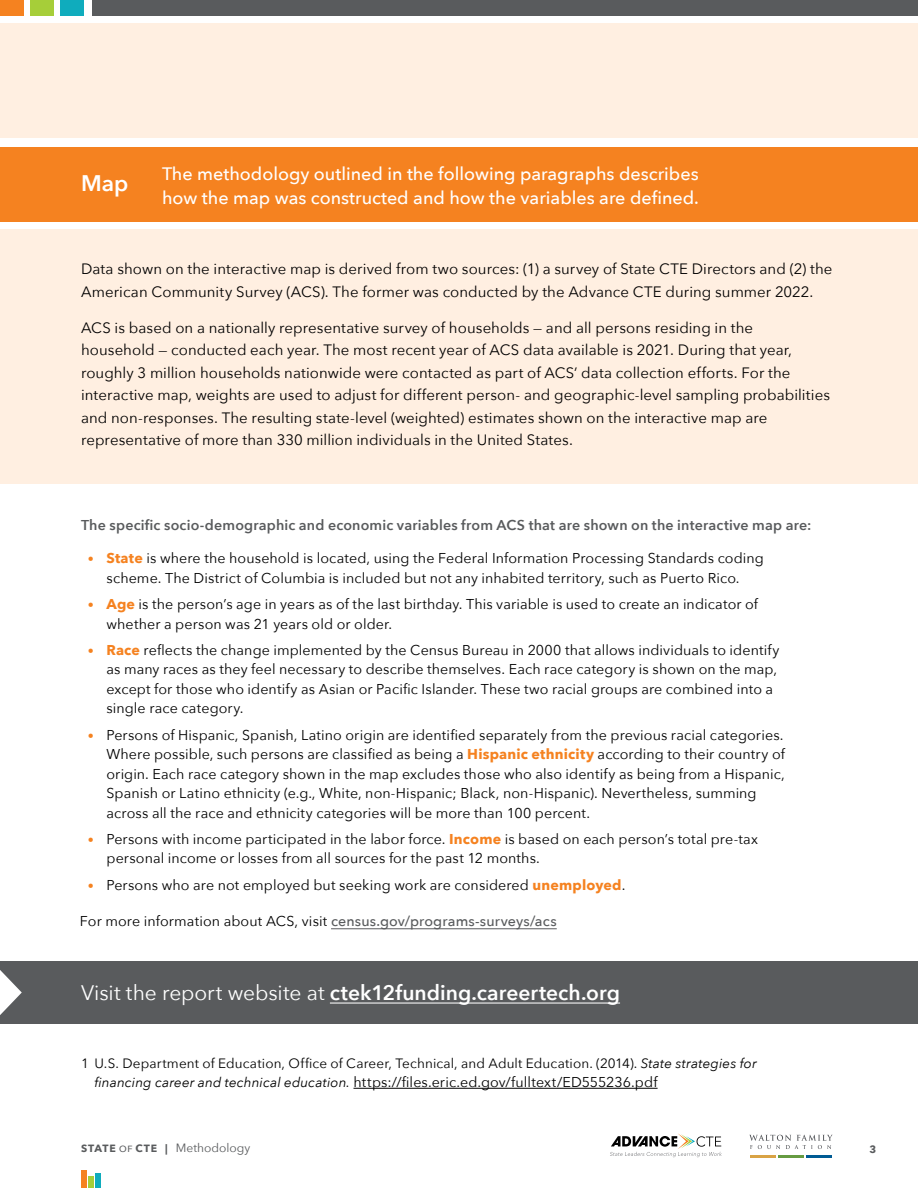
<style>
.page{position:relative;width:918px;height:1188px;background:#fff}
.page>*{position:absolute;margin:0;border:0;box-sizing:border-box;transform-origin:0 0}
.t1{font:600 22.5px "Avenir Next";color:#fff}
.Intro_body{font:600 21px "Avenir Next";color:#fff}
.t2{font:500 18px/24px "Avenir Next";color:#fff}
.Main_body{font:15px/22.5px "Avenir Next";letter-spacing:.005em;color:#000}
.Main_body-2{font:14.25px/19.5px "Avenir Next";letter-spacing:.005em;color:#000}
.Main_body-3{font:600 14.25px "Avenir Next";letter-spacing:.015em;color:#595b5d}
.Main_body-4{font:13.5px "Avenir Next";letter-spacing:.01em;color:#000}
.t3{font:12px "Avenir Next";color:#595b5d}
.t4{font:700 10.5px "Avenir Next";color:#595b5d}
.s1{font-size:12px;color:#f58220}
.s2{font-weight:700;color:#f58220}
.s3{font-weight:500;color:#595b5d}
.s4{font-weight:400}
.s5{font-style:italic}
.s6{font-style:italic;font-size:13.5px}
.s7{font-weight:700;font-size:10.5px}
.s8{font-weight:500;font-size:9px}
</style>
<div class="page">
<div style="left:88px;top:1177px;width:6px;height:11px;background:#a6ce39"></div>
<div style="left:81px;top:1171px;width:6px;height:17px;background:#f58220"></div>
<div style="left:95px;top:1173px;width:6px;height:15px;background:#0facbd"></div>
<svg style="left:610px;top:1133px;width:112px;height:24px"></svg>
<hr style="left:750px;top:1156px;width:26px;height:2px;background:#d9a345">
<hr style="left:778px;top:1156px;width:26px;height:2px;background:#669b41">
<hr style="left:806px;top:1156px;width:26px;height:2px;background:#005b94">
<svg style="left:749px;top:1135px;width:83px;height:14px"></svg>
<div style="left:92px;top:0;width:826px;height:16px;background:#595b5d"></div>
<div style="left:30px;top:0;width:24px;height:16px;background:#a6ce39"></div>
<div style="left:0;top:0;width:23px;height:16px;background:#f58220"></div>
<div style="left:60px;top:0;width:24px;height:16px;background:#0facbd"></div>
<div style="left:0;top:24px;width:918px;height:114px;background:#ffefe1"></div>
<div style="left:0;top:230px;width:918px;height:254px;background:#ffefe1"></div>
<div style="left:0;top:147px;width:918px;height:74px;background:#f58220"></div>
<hr style="left:353px;top:1088px;width:305px;height:1px;background:#000">
<div style="left:0;top:961px;width:918px;height:63px;background:#595b5d"></div>
<hr style="left:330px;top:1003px;width:290px;height:1px;background:#fff">
<hr style="left:331px;top:928px;width:226px;height:1px;background:#595b5d">
<svg style="left:0;top:970px;width:22px;height:45px"></svg>
<p class="t1" style="left:81px;top:169px;width:49px">Map</p>
<p class="t2" style="left:162px;top:162px;width:539px">The methodology outlined in the following paragraphs describes how the map was constructed and how the variables are defined.</p>
<p class="Main_body" style="left:81px;top:258px;width:753px">Data shown on the interactive map is derived from two sources: (1) a survey of State CTE Directors and (2) the<br>American Community Survey (ACS). The former was conducted by the Advance CTE during summer 2022.</p>
<p class="Main_body" style="left:81px;top:316px;width:751px">ACS is based on a nationally representative survey of households — and all persons residing in the household — conducted each year. The most recent year of ACS data available is 2021. During that year, roughly 3 million households nationwide were contacted as part of ACS’ data collection efforts. For the interactive map, weights are used to adjust for different person- and geographic-level sampling probabilities and non-responses. The resulting state-level (weighted) estimates shown on the interactive map are representative of more than 330 million individuals in the United States.</p>
<p class="Main_body-3" style="left:81px;top:517px;width:732px">The specific socio-demographic and economic variables from ACS that are shown on the interactive map are:</p>
<p class="Main_body-2" style="left:88px;top:549px;width:678px;text-align:center"><span class="s1">•</span> <span class="s2">State</span> is where the household is located, using the Federal Information Processing Standards coding scheme. The District of Columbia is included but not any inhabited territory, such as Puerto Rico.</p>
<p class="Main_body-2" style="left:106px;top:595px;width:653px;text-indent:-19px"><span class="s1">•</span> <span class="s2">Age</span> is the person’s age in years as of the last birthday. This variable is used to create an indicator of whether a person was 21 years old or older.</p>
<p class="Main_body-2" style="left:106px;top:640px;width:675px;text-indent:-19px"><span class="s1">•</span> <span class="s2">Race</span> reflects the change implemented by the Census Bureau in 2000 that allows individuals to identify as many races as they feel necessary to describe themselves. Each race category is shown on the map, except for those who identify as Asian or Pacific Islander. These two racial groups are combined into a single race category.</p>
<p class="Main_body-2" style="left:106px;top:725px;width:680px;text-indent:-19px"><span class="s1">•</span> Persons of Hispanic, Spanish, Latino origin are identified separately from the previous racial categories.<br>Where possible, such persons are classified as being a <span class="s2">Hispanic ethnicity</span> according to their country of origin. Each race category shown in the map excludes those who also identify as being from a Hispanic, Spanish or Latino ethnicity (e.g., White, non-Hispanic; Black, non-Hispanic). Nevertheless, summing across all the race and ethnicity categories will be more than 100 percent.</p>
<p class="Main_body-2" style="left:106px;top:829px;width:653px;text-indent:-19px"><span class="s1">•</span> Persons with income participated in the labor force. <span class="s2">Income</span> is based on each person’s total pre-tax personal income or losses from all sources for the past 12 months.</p>
<p class="Main_body-2" style="left:88px;top:875px;width:539px"><span class="s1">•</span> Persons who are not employed but seeking work are considered <span class="s2">unemployed</span>.</p>
<p class="Main_body-2" style="left:80px;top:911px;width:478px">For more information about ACS, visit <span class="s3">census.gov/programs-surveys/acs</span></p>
<p class="Intro_body" style="left:81px;top:980px;width:541px"><span class="s4">Visit the report website at</span> ctek12funding.careertech.org</p>
<p class="Main_body-4" style="left:81px;top:1055px;width:677px">1 U.S. Department of Education, Office of Career, Technical, and Adult Education. (2014). <span class="s5">State strategies for</span></p>
<p class="Main_body-2" style="left:94px;top:1072px;width:565px"><span class="s6">financing career and technical education.</span> https://files.eric.ed.gov/fulltext/ED555236.pdf</p>
<p class="t3" style="left:81px;top:1141px;width:171px"><span class="s7">STATE</span> <span class="s8">OF</span> <span class="s7">CTE |</span> Methodology</p>
<p class="t4" style="left:870px;top:1143px;width:8px">3</p>
</div>
